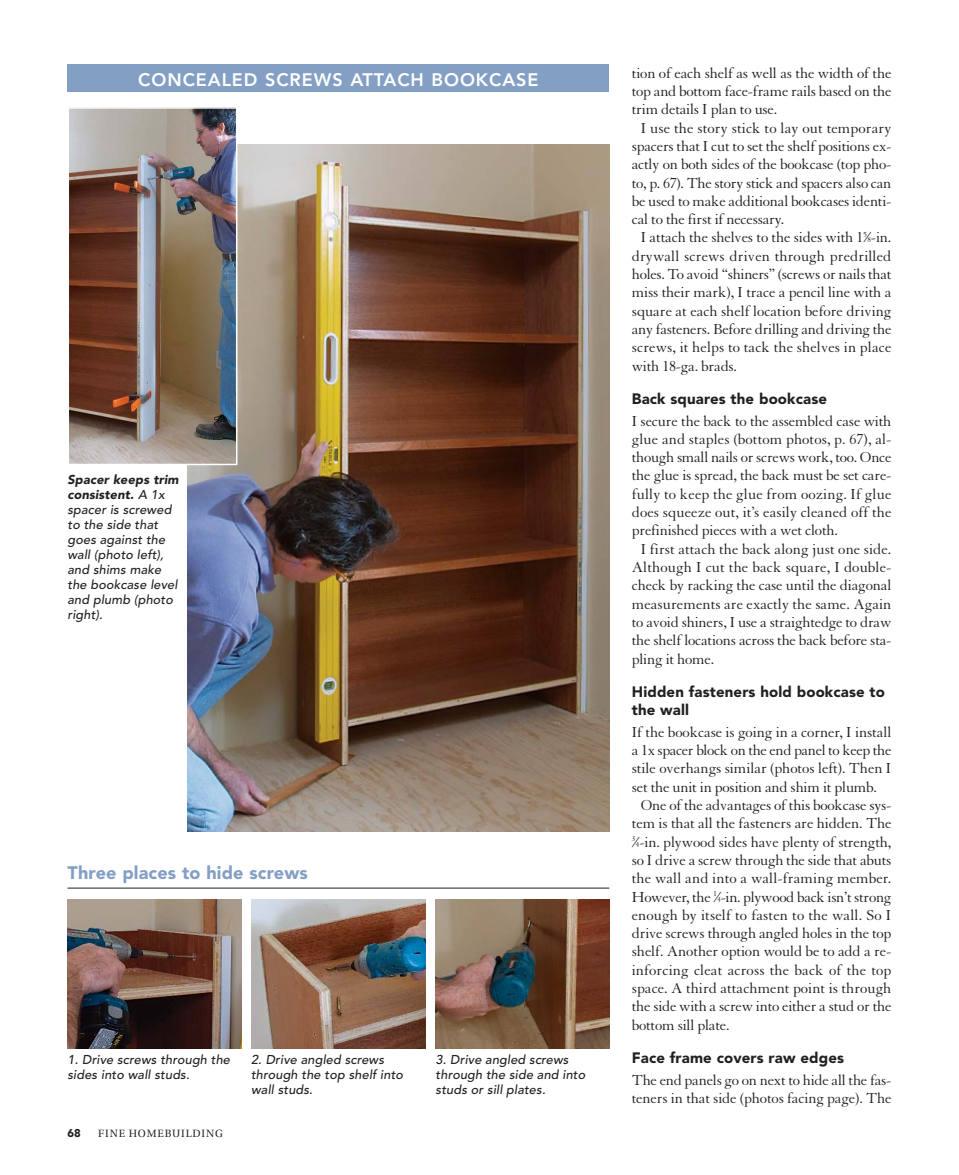
<style>
.page{position:relative;width:959px;height:1175px;background:#fff}
.page>*{position:absolute;margin:0;border:0;box-sizing:border-box;transform-origin:0 0}
.t1{font:800 18px "Avenir";letter-spacing:.05em;color:#fff}
.t2{font:900 18px "Avenir";letter-spacing:.01em;color:#839fc4}
.t3{font:15.75px/18.3px "Granjon";letter-spacing:-.01em;color:#231f20}
.t4{font:900 15px/18.3px "Avenir";letter-spacing:.01em;color:#231f20}
.t5{font:italic 500 12.75px/15px "Avenir";letter-spacing:.01em;color:#231f20}
.t6{font:900 11.25px "Avenir";color:#231f20}
.t7{font:10.5px "Utopia";letter-spacing:.08em;color:#231f20}
.s1{font-weight:900}
.s2{font-size:7.8px}
</style>
<div class="page">
<div style="left:68px;top:64px;width:541px;height:28px;background:#839fc4"></div>
<img style="left:188px;top:144px;width:421px;height:687px">
<img style="left:435px;top:899px;width:174px;height:149px">
<img style="left:251px;top:899px;width:174px;height:149px">
<img style="left:71px;top:110px;width:163px;height:352px">
<div style="left:68px;top:107px;width:169px;height:358px;border:2px solid #fff"></div>
<img style="left:68px;top:899px;width:174px;height:149px">
<hr style="left:68px;top:887px;width:541px;height:1px;background:#231f20">
<p class="t1" style="left:138px;top:72px;width:402px">CONCEALED SCREWS ATTACH BOOKCASE</p>
<p class="t5" style="left:67px;top:473px;width:112px"><span class="s1">Spacer keeps trim consistent.</span> A 1x spacer is screwed to the side that goes against the wall (photo left), and shims make the bookcase level and plumb (photo right).</p>
<p class="t2" style="left:68px;top:865px;width:242px">Three places to hide screws</p>
<p class="t5" style="left:68px;top:1053px;width:164px">1. Drive screws through the sides into wall studs.</p>
<p class="t5" style="left:251px;top:1053px;width:153px">2. Drive angled screws through the top shelf into wall studs.</p>
<p class="t5" style="left:435px;top:1053px;width:151px">3. Drive angled screws through the side and into studs or sill plates.</p>
<p class="t6" style="left:68px;top:1128px;width:15px">68</p>
<p class="t7" style="left:98px;top:1129px;width:126px">FINE HOMEBUILDING</p>
<p class="t3" style="left:632px;top:65px;width:261px">tion of each shelf as well as the width of the</p>
<p class="t3" style="left:632px;top:83px;width:261px">top and bottom face-frame rails based on the</p>
<p class="t3" style="left:632px;top:102px;width:147px">trim details I plan to use.</p>
<p class="t3" style="left:640px;top:120px;width:252px">I use the story stick to lay out temporary</p>
<p class="t3" style="left:632px;top:138px;width:261px">spacers that I cut to set the shelf positions ex-</p>
<p class="t3" style="left:632px;top:157px;width:261px">actly on both sides of the bookcase (top pho-</p>
<p class="t3" style="left:632px;top:175px;width:261px">to, p. 67). The story stick and spacers also can</p>
<p class="t3" style="left:632px;top:193px;width:261px">be used to make additional bookcases identi-</p>
<p class="t3" style="left:632px;top:211px;width:154px">cal to the first if necessary.</p>
<p class="t3" style="left:640px;top:230px;width:252px">I attach the shelves to the sides with 1<sup>5</sup>⁄<span class="s2">8</span>-in.</p>
<p class="t3" style="left:632px;top:248px;width:261px">drywall screws driven through predrilled</p>
<p class="t3" style="left:632px;top:266px;width:261px">holes. To avoid “shiners” (screws or nails that</p>
<p class="t3" style="left:632px;top:285px;width:261px">miss their mark), I trace a pencil line with a</p>
<p class="t3" style="left:632px;top:303px;width:261px">square at each shelf location before driving</p>
<p class="t3" style="left:632px;top:321px;width:261px">any fasteners. Before drilling and driving the</p>
<p class="t3" style="left:632px;top:340px;width:261px">screws, it helps to tack the shelves in place</p>
<p class="t3" style="left:632px;top:358px;width:107px">with 18-ga. brads.</p>
<p class="t4" style="left:632px;top:390px;width:197px">Back squares the bookcase</p>
<p class="t3" style="left:632px;top:413px;width:261px">I secure the back to the assembled case with</p>
<p class="t3" style="left:632px;top:431px;width:261px">glue and staples (bottom photos, p. 67), al-</p>
<p class="t3" style="left:632px;top:449px;width:261px">though small nails or screws work, too. Once</p>
<p class="t3" style="left:632px;top:468px;width:261px">the glue is spread, the back must be set care-</p>
<p class="t3" style="left:632px;top:486px;width:261px">fully to keep the glue from oozing. If glue</p>
<p class="t3" style="left:632px;top:504px;width:261px">does squeeze out, it’s easily cleaned off the</p>
<p class="t3" style="left:632px;top:523px;width:207px">prefinished pieces with a wet cloth.</p>
<p class="t3" style="left:640px;top:541px;width:252px">I first attach the back along just one side.</p>
<p class="t3" style="left:632px;top:559px;width:261px">Although I cut the back square, I double-</p>
<p class="t3" style="left:632px;top:577px;width:261px">check by racking the case until the diagonal</p>
<p class="t3" style="left:632px;top:596px;width:261px">measurements are exactly the same. Again</p>
<p class="t3" style="left:632px;top:614px;width:261px">to avoid shiners, I use a straightedge to draw</p>
<p class="t3" style="left:632px;top:632px;width:261px">the shelf locations across the back before sta-</p>
<p class="t3" style="left:632px;top:651px;width:84px">pling it home.</p>
<p class="t4" style="left:632px;top:683px;width:255px">Hidden fasteners hold bookcase to the wall</p>
<p class="t3" style="left:632px;top:724px;width:261px">If the bookcase is going in a corner, I install</p>
<p class="t3" style="left:632px;top:742px;width:261px">a 1x spacer block on the end panel to keep the</p>
<p class="t3" style="left:632px;top:760px;width:261px">stile overhangs similar (photos left). Then I</p>
<p class="t3" style="left:632px;top:779px;width:247px">set the unit in position and shim it plumb.</p>
<p class="t3" style="left:640px;top:797px;width:252px">One of the advantages of this bookcase sys-</p>
<p class="t3" style="left:632px;top:815px;width:261px">tem is that all the fasteners are hidden. The</p>
<p class="t3" style="left:632px;top:834px;width:261px"><sup>3</sup>⁄<span class="s2">4</span>-in. plywood sides have plenty of strength,</p>
<p class="t3" style="left:632px;top:852px;width:261px">so I drive a screw through the side that abuts</p>
<p class="t3" style="left:632px;top:870px;width:261px">the wall and into a wall-framing member.</p>
<p class="t3" style="left:632px;top:889px;width:261px">However, the <sup>1</sup>⁄<span class="s2">4</span>-in. plywood back isn’t strong</p>
<p class="t3" style="left:632px;top:907px;width:261px">enough by itself to fasten to the wall. So I</p>
<p class="t3" style="left:632px;top:925px;width:261px">drive screws through angled holes in the top</p>
<p class="t3" style="left:632px;top:943px;width:261px">shelf. Another option would be to add a re-</p>
<p class="t3" style="left:632px;top:962px;width:261px">inforcing cleat across the back of the top</p>
<p class="t3" style="left:632px;top:980px;width:261px">space. A third attachment point is through</p>
<p class="t3" style="left:632px;top:998px;width:261px">the side with a screw into either a stud or the</p>
<p class="t3" style="left:632px;top:1017px;width:99px">bottom sill plate.</p>
<p class="t4" style="left:632px;top:1049px;width:214px">Face frame covers raw edges</p>
<p class="t3" style="left:632px;top:1072px;width:261px">The end panels go on next to hide all the fas&shy;teners in that side (photos facing page). The</p>
</div>
